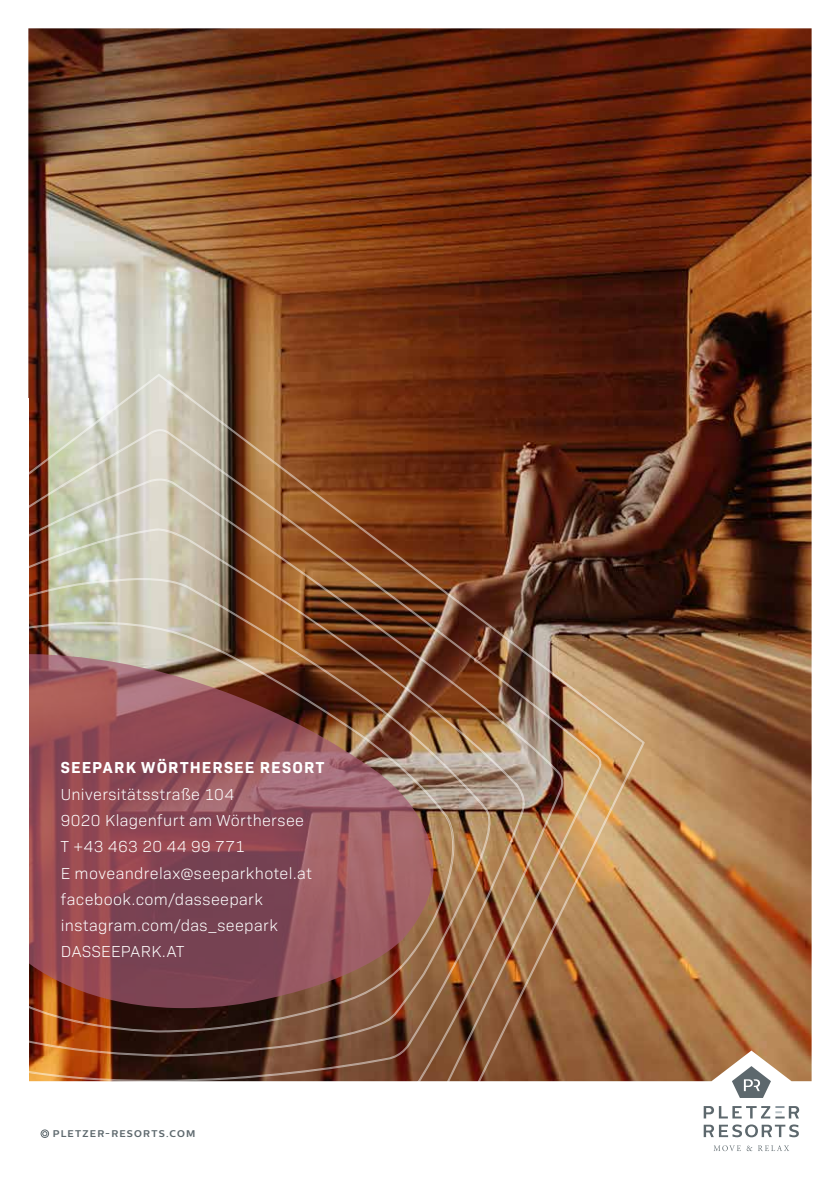
<style>
.page{position:relative;width:840px;height:1191px;background:#fff}
.page>*{position:absolute;margin:0;border:0;box-sizing:border-box;transform-origin:0 0}
.t1{font:300 16.2px/26.2px "Bio Sans";letter-spacing:.025em;color:#fff}
.t2{font:700 16.2px "Bio Sans";letter-spacing:.07em;color:#fff}
.t3{font:700 9.8px "Centrale Sans";letter-spacing:.12em;color:#5d686d}
</style>
<div class="page">
<img style="left:28px;top:28px;width:783px;height:1053px">
<img style="left:28px;top:373px;width:616px;height:765px">
<img style="left:28px;top:427px;width:575px;height:703px">
<div style="left:41px;top:1129px;width:8px;height:8px;border:1px solid #5d686d;border-radius:50%"></div>
<svg style="left:42px;top:1131px;width:5px;height:5px"></svg>
<svg style="left:703px;top:1106px;width:66px;height:12px"></svg>
<svg style="left:775px;top:1106px;width:23px;height:12px"></svg>
<svg style="left:703px;top:1124px;width:95px;height:13px"></svg>
<svg style="left:713px;top:1145px;width:27px;height:6px"></svg>
<svg style="left:746px;top:1145px;width:42px;height:6px"></svg>
<svg style="left:731px;top:1066px;width:39px;height:32px"></svg>
<p class="t2" style="left:61px;top:755px;width:265px">SEEPARK WÖRTHERSEE RESORT</p>
<p class="t1" style="left:61px;top:780px;width:252px">Universitätsstraße 104<br>9020 Klagenfurt am Wörthersee<br>T +43 463 20 44 99 771<br>E moveandrelax@seeparkhotel.at facebook.com/dasseepark instagram.com/das_seepark<br>DASSEEPARK.AT</p>
<p class="t3" style="left:53px;top:1127px;width:144px">PLETZER-RESORTS.COM</p>
</div>
